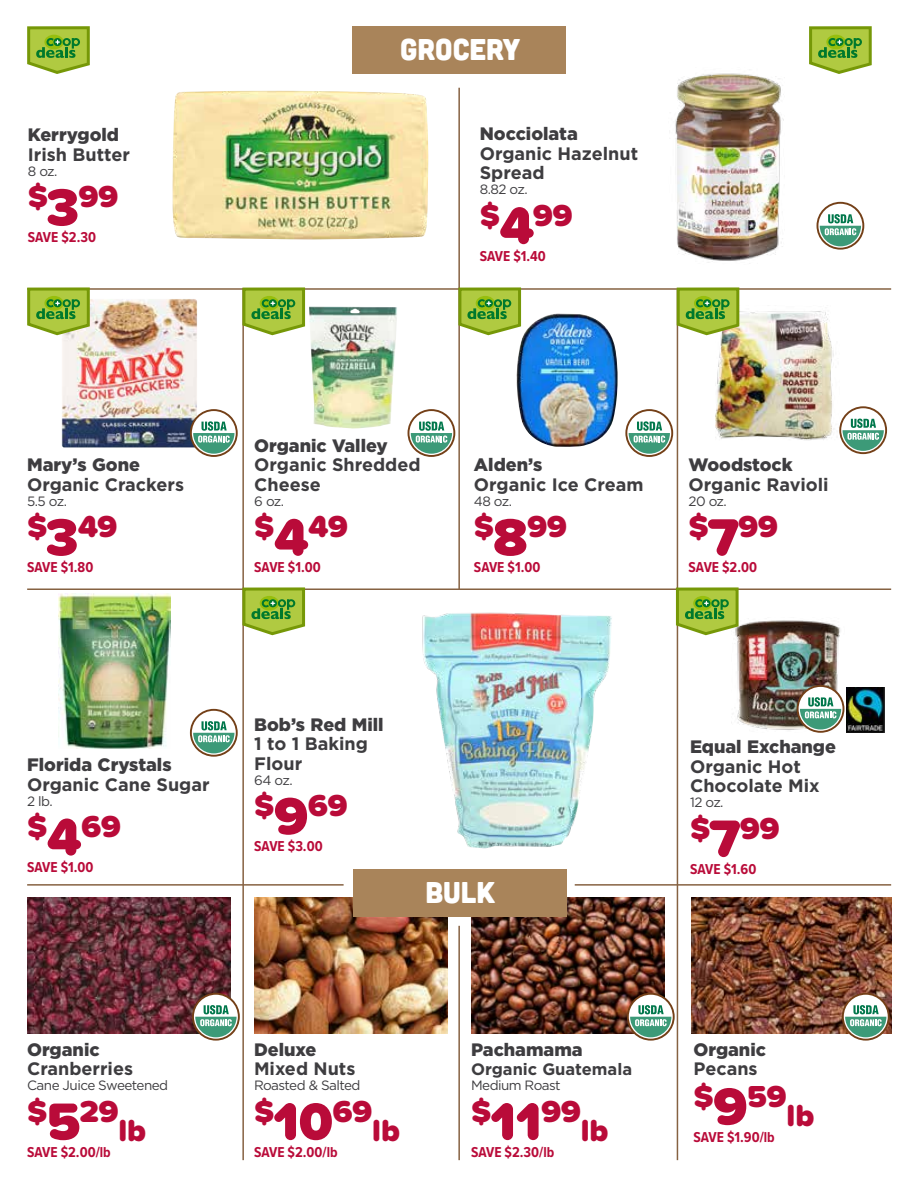
<style>
.page{position:relative;width:918px;height:1188px;background:#fff}
.page>*{position:absolute;margin:0;border:0;box-sizing:border-box;transform-origin:0 0}
.t1{font:900 31.5px "Proxima Soft";color:#b90b39}
.t2{font:30px "Cubano";color:#fff}
.t3{font:700 18px/19.5px "Gotham";color:#3e3d40}
.t4{font:900 18px "Gotham";color:#3e3d40}
.t5{font:700 16.5px "Gotham";color:#3e3d40}
.t6{font:700 14.85px "Proxima Nova Cond";color:#b90b39}
.t7{font:13.5px "Gotham";letter-spacing:-.04em;color:#3e3d40}
.s1{font-size:54px}
</style>
<div class="page">
<hr style="left:242px;top:288px;width:2px;height:872px;background:#866242">
<hr style="left:458px;top:926px;width:2px;height:234px;background:#866242">
<hr style="left:458px;top:88px;width:2px;height:501px;background:#866242">
<hr style="left:677px;top:290px;width:1px;height:870px;background:#866242">
<hr style="left:27px;top:588px;width:864px;height:2px;background:#866242">
<hr style="left:27px;top:288px;width:864px;height:2px;background:#866242">
<img style="left:471px;top:898px;width:194px;height:135px">
<img style="left:27px;top:898px;width:203px;height:135px">
<img style="left:254px;top:898px;width:194px;height:135px">
<img style="left:691px;top:898px;width:200px;height:135px">
<hr style="left:27px;top:884px;width:317px;height:2px;background:#866242">
<hr style="left:575px;top:884px;width:316px;height:2px;background:#866242">
<img style="left:172px;top:91px;width:257px;height:149px">
<img style="left:675px;top:73px;width:109px;height:190px">
<svg style="left:817px;top:202px;width:47px;height:48px"></svg>
<img style="left:62px;top:299px;width:135px;height:148px">
<svg style="left:190px;top:409px;width:48px;height:48px"></svg>
<svg style="left:408px;top:409px;width:47px;height:48px"></svg>
<img style="left:309px;top:307px;width:88px;height:122px">
<svg style="left:625px;top:409px;width:48px;height:48px"></svg>
<img style="left:516px;top:314px;width:102px;height:133px">
<svg style="left:840px;top:406px;width:47px;height:48px"></svg>
<img style="left:715px;top:311px;width:125px;height:130px">
<svg style="left:190px;top:709px;width:48px;height:48px"></svg>
<img style="left:58px;top:594px;width:113px;height:154px">
<img style="left:422px;top:612px;width:190px;height:236px">
<img style="left:731px;top:620px;width:110px;height:110px">
<svg style="left:842px;top:993px;width:48px;height:48px"></svg>
<svg style="left:627px;top:993px;width:48px;height:48px"></svg>
<svg style="left:192px;top:993px;width:48px;height:48px"></svg>
<svg style="left:27px;top:26px;width:63px;height:48px"></svg>
<svg style="left:27px;top:287px;width:64px;height:50px"></svg>
<svg style="left:241px;top:586px;width:66px;height:51px"></svg>
<svg style="left:674px;top:586px;width:66px;height:51px"></svg>
<svg style="left:241px;top:287px;width:66px;height:50px"></svg>
<svg style="left:457px;top:286px;width:66px;height:51px"></svg>
<svg style="left:675px;top:287px;width:66px;height:50px"></svg>
<svg style="left:809px;top:26px;width:63px;height:48px"></svg>
<img style="left:846px;top:687px;width:38px;height:46px">
<svg style="left:797px;top:685px;width:47px;height:48px"></svg>
<div style="left:352px;top:26px;width:214px;height:48px;background:#a9845a"></div>
<div style="left:354px;top:869px;width:213px;height:48px;background:#a9845a"></div>
<p class="t4" style="left:28px;top:123px;width:93px">Kerrygold</p>
<p class="t3" style="left:28px;top:145px;width:104px">Irish Butter</p>
<p class="t7" style="left:28px;top:162px;width:31px">8 oz.</p>
<h1 class="t1" style="left:28px;top:173px;width:92px">$<span class="s1">3</span>99</h1>
<p class="t6" style="left:28px;top:227px;width:70px">SAVE $2.30</p>
<h2 class="t2" style="left:400px;top:30px;width:122px">GROCERY</h2>
<p class="t4" style="left:480px;top:121px;width:100px">Nocciolata</p>
<p class="t3" style="left:480px;top:143px;width:160px">Organic Hazelnut<br>Spread</p>
<p class="t7" style="left:480px;top:181px;width:49px">8.82 oz.</p>
<h1 class="t1" style="left:480px;top:191px;width:94px">$<span class="s1">4</span>99</h1>
<p class="t6" style="left:480px;top:245px;width:68px">SAVE $1.40</p>
<p class="t4" style="left:27px;top:453px;width:114px">Mary’s Gone</p>
<p class="t3" style="left:27px;top:475px;width:158px">Organic Crackers</p>
<p class="t7" style="left:27px;top:492px;width:41px">5.5 oz.</p>
<h1 class="t1" style="left:27px;top:503px;width:92px">$<span class="s1">3</span>49</h1>
<p class="t6" style="left:27px;top:556px;width:68px">SAVE $1.80</p>
<p class="t4" style="left:254px;top:433px;width:135px">Organic Valley</p>
<p class="t3" style="left:254px;top:455px;width:168px">Organic Shredded<br>Cheese</p>
<p class="t7" style="left:254px;top:492px;width:31px">6 oz.</p>
<h1 class="t1" style="left:254px;top:503px;width:95px">$<span class="s1">4</span>49</h1>
<p class="t6" style="left:254px;top:556px;width:68px">SAVE $1.00</p>
<p class="t4" style="left:474px;top:453px;width:70px">Alden’s</p>
<p class="t3" style="left:474px;top:475px;width:171px">Organic Ice Cream</p>
<p class="t7" style="left:474px;top:492px;width:40px">48 oz.</p>
<h1 class="t1" style="left:474px;top:503px;width:94px">$<span class="s1">8</span>99</h1>
<p class="t6" style="left:474px;top:556px;width:68px">SAVE $1.00</p>
<p class="t4" style="left:689px;top:453px;width:106px">Woodstock</p>
<p class="t3" style="left:689px;top:475px;width:142px">Organic Ravioli</p>
<p class="t7" style="left:689px;top:492px;width:40px">20 oz.</p>
<h1 class="t1" style="left:689px;top:503px;width:91px">$<span class="s1">7</span>99</h1>
<p class="t6" style="left:689px;top:556px;width:70px">SAVE $2.00</p>
<p class="t4" style="left:27px;top:752px;width:146px">Florida Crystals</p>
<p class="t3" style="left:27px;top:774px;width:184px">Organic Cane Sugar</p>
<p class="t7" style="left:27px;top:792px;width:27px">2 lb.</p>
<h1 class="t1" style="left:27px;top:802px;width:95px">$<span class="s1">4</span>69</h1>
<p class="t6" style="left:27px;top:856px;width:68px">SAVE $1.00</p>
<p class="t4" style="left:254px;top:712px;width:131px">Bob’s Red Mill</p>
<p class="t3" style="left:254px;top:734px;width:115px">1 to 1 Baking<br>Flour</p>
<p class="t7" style="left:254px;top:771px;width:40px">64 oz.</p>
<h1 class="t1" style="left:254px;top:782px;width:95px">$<span class="s1">9</span>69</h1>
<p class="t6" style="left:254px;top:835px;width:70px">SAVE $3.00</p>
<h2 class="t2" style="left:426px;top:874px;width:71px">BULK</h2>
<p class="t4" style="left:27px;top:1037px;width:74px">Organic</p>
<p class="t3" style="left:27px;top:1059px;width:107px">Cranberries</p>
<p class="t7" style="left:27px;top:1077px;width:143px">Cane Juice Sweetened</p>
<h1 class="t1" style="left:27px;top:1087px;width:93px">$<span class="s1">5</span>29</h1>
<h1 class="t1" style="left:118px;top:1106px;width:29px">lb</h1>
<p class="t4" style="left:254px;top:1037px;width:64px">Deluxe</p>
<p class="t3" style="left:254px;top:1059px;width:103px">Mixed Nuts</p>
<p class="t7" style="left:254px;top:1077px;width:108px">Roasted &amp; Salted</p>
<h1 class="t1" style="left:254px;top:1087px;width:120px">$<span class="s1">10</span>69</h1>
<h1 class="t1" style="left:372px;top:1106px;width:29px">lb</h1>
<p class="t4" style="left:471px;top:1037px;width:113px">Pachamama</p>
<p class="t5" style="left:471px;top:1058px;width:163px">Organic Guatemala</p>
<p class="t7" style="left:471px;top:1077px;width:91px">Medium Roast</p>
<h1 class="t1" style="left:471px;top:1087px;width:111px">$<span class="s1">11</span>99</h1>
<h1 class="t1" style="left:581px;top:1106px;width:29px">lb</h1>
<p class="t6" style="left:27px;top:1141px;width:85px">SAVE $2.00/lb</p>
<p class="t6" style="left:254px;top:1141px;width:85px">SAVE $2.00/lb</p>
<p class="t6" style="left:471px;top:1141px;width:85px">SAVE $2.30/lb</p>
<p class="t4" style="left:690px;top:734px;width:147px">Equal Exchange</p>
<p class="t3" style="left:690px;top:756px;width:131px">Organic Hot<br>Chocolate Mix</p>
<p class="t7" style="left:690px;top:794px;width:35px">12 oz.</p>
<h1 class="t1" style="left:690px;top:804px;width:91px">$<span class="s1">7</span>99</h1>
<p class="t6" style="left:690px;top:858px;width:68px">SAVE $1.60</p>
<p class="t4" style="left:694px;top:1037px;width:74px">Organic</p>
<p class="t3" style="left:694px;top:1059px;width:66px">Pecans</p>
<h1 class="t1" style="left:694px;top:1072px;width:95px">$<span class="s1">9</span>59</h1>
<h1 class="t1" style="left:787px;top:1091px;width:29px">lb</h1>
<p class="t6" style="left:694px;top:1126px;width:83px">SAVE $1.90/lb</p>
</div>
